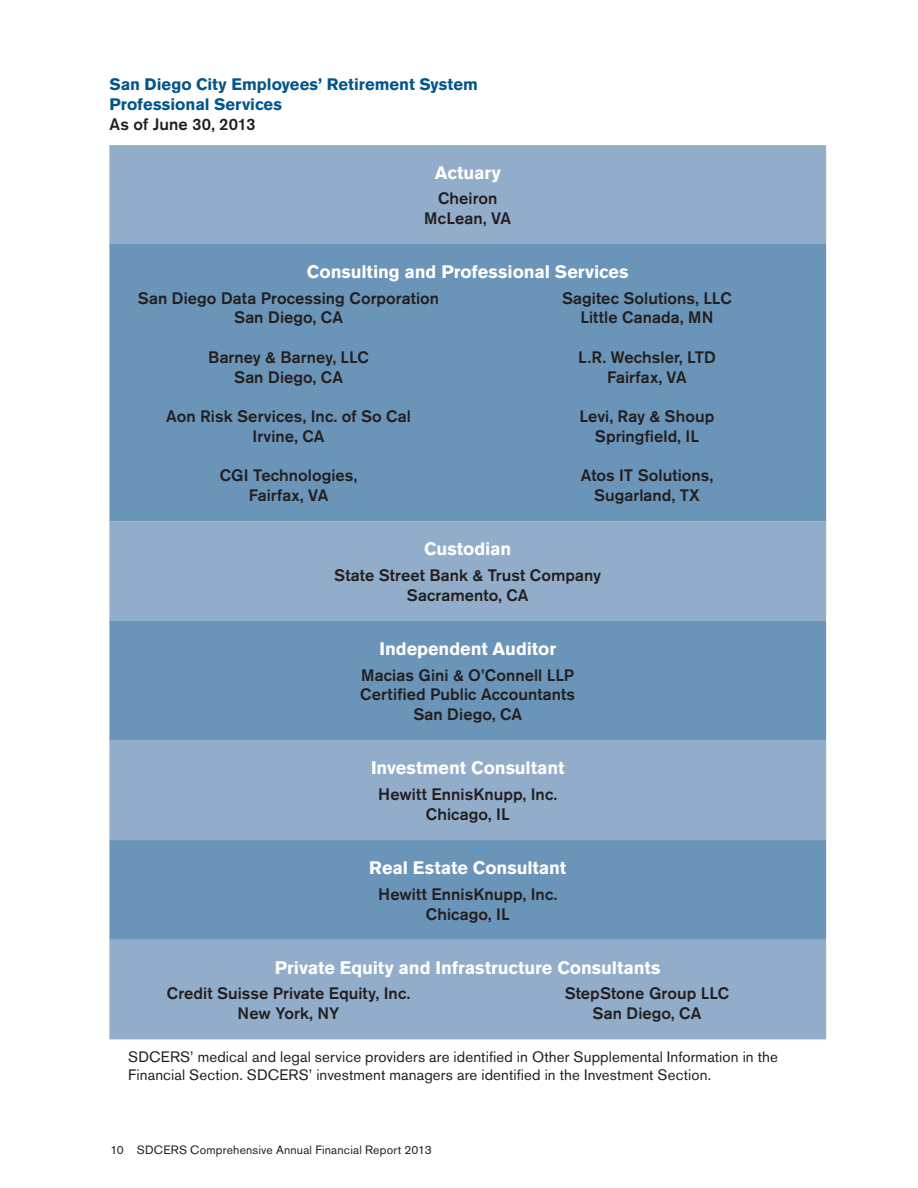
<style>
.page{position:relative;width:918px;height:1188px;background:#fff}
.page>*{position:absolute;margin:0;border:0;box-sizing:border-box;transform-origin:0 0}
.t1{font:700 18px "Akzidenz Grotesk BE";letter-spacing:-.005em;color:#fff}
.Subhead-Chart_Titles{font:500 16.5px/19.8px "Akzidenz Grotesk BE";letter-spacing:.005em;color:#231f20;text-align:center}
.Subhead-Chart_Titles-2{font:700 16.5px "Akzidenz Grotesk BE";color:#00558b}
.Body_Copy-Charlotte{font:15px/18px "Akzidenz Grotesk BE";letter-spacing:.01em;color:#231f20}
.t2{font:12px "Akzidenz Grotesk BE";letter-spacing:.015em;color:#231f20}
</style>
<div class="page">
<div style="left:109px;top:145px;width:717px;height:894px;background:#91adca"></div>
<svg style="left:109px;top:244px;width:717px;height:696px;background:#769bbd"></svg>
<p class="Subhead-Chart_Titles-2" style="left:109px;top:75px;width:370px">San Diego City Employees’ Retirement System</p>
<p class="Subhead-Chart_Titles-2" style="left:109px;top:95px;width:174px">Professional Services</p>
<p class="Subhead-Chart_Titles" style="left:109px;top:114px;width:148px">As of June 30, 2013</p>
<p class="t1" style="left:435px;top:162px;width:67px">Actuary</p>
<p class="Subhead-Chart_Titles" style="left:438px;top:188px;width:61px">Cheiron</p>
<p class="Subhead-Chart_Titles" style="left:424px;top:208px;width:88px">McLean, VA</p>
<p class="t1" style="left:307px;top:261px;width:323px">Consulting and Professional Services</p>
<p class="Subhead-Chart_Titles" style="left:138px;top:288px;width:303px">San Diego Data Processing Corporation</p>
<p class="Subhead-Chart_Titles" style="left:234px;top:308px;width:110px">San Diego, CA</p>
<p class="Subhead-Chart_Titles" style="left:562px;top:288px;width:171px">Sagitec Solutions, LLC</p>
<p class="Subhead-Chart_Titles" style="left:581px;top:308px;width:134px">Little Canada, MN</p>
<p class="Subhead-Chart_Titles" style="left:208px;top:347px;width:162px">Barney &amp; Barney, LLC</p>
<p class="Subhead-Chart_Titles" style="left:234px;top:367px;width:110px">San Diego, CA</p>
<p class="Subhead-Chart_Titles" style="left:166px;top:406px;width:246px">Aon Risk Services, Inc. of So Cal</p>
<p class="Subhead-Chart_Titles" style="left:253px;top:426px;width:74px">Irvine, CA</p>
<p class="Subhead-Chart_Titles" style="left:220px;top:466px;width:139px">CGI Technologies,</p>
<p class="Subhead-Chart_Titles" style="left:249px;top:485px;width:81px">Fairfax, VA</p>
<p class="Subhead-Chart_Titles" style="left:578px;top:347px;width:139px">L.R. Wechsler, LTD</p>
<p class="Subhead-Chart_Titles" style="left:607px;top:367px;width:81px">Fairfax, VA</p>
<p class="Subhead-Chart_Titles" style="left:580px;top:406px;width:136px">Levi, Ray &amp; Shoup</p>
<p class="Subhead-Chart_Titles" style="left:595px;top:426px;width:106px">Springfield, IL</p>
<p class="Subhead-Chart_Titles" style="left:581px;top:466px;width:134px">Atos IT Solutions,<br>Sugarland, TX</p>
<p class="t1" style="left:424px;top:538px;width:89px">Custodian</p>
<p class="Subhead-Chart_Titles" style="left:334px;top:565px;width:268px">State Street Bank &amp; Trust Company</p>
<p class="Subhead-Chart_Titles" style="left:407px;top:585px;width:123px">Sacramento, CA</p>
<p class="t1" style="left:379px;top:638px;width:178px">Independent Auditor</p>
<p class="Subhead-Chart_Titles" style="left:361px;top:665px;width:214px">Macias Gini &amp; O’Connell LLP</p>
<p class="Subhead-Chart_Titles" style="left:360px;top:685px;width:216px">Certified Public Accountants</p>
<p class="Subhead-Chart_Titles" style="left:413px;top:704px;width:110px">San Diego, CA</p>
<p class="t1" style="left:371px;top:758px;width:195px">Investment Consultant</p>
<p class="Subhead-Chart_Titles" style="left:378px;top:784px;width:181px">Hewitt EnnisKnupp, Inc.</p>
<p class="Subhead-Chart_Titles" style="left:426px;top:804px;width:85px">Chicago, IL</p>
<p class="t1" style="left:369px;top:857px;width:198px">Real Estate Consultant</p>
<p class="Subhead-Chart_Titles" style="left:378px;top:884px;width:181px">Hewitt EnnisKnupp, Inc.</p>
<p class="Subhead-Chart_Titles" style="left:426px;top:904px;width:85px">Chicago, IL</p>
<p class="t1" style="left:275px;top:957px;width:387px">Private Equity and Infrastructure Consultants</p>
<p class="Subhead-Chart_Titles" style="left:167px;top:984px;width:245px">Credit Suisse Private Equity, Inc.</p>
<p class="Subhead-Chart_Titles" style="left:238px;top:1003px;width:103px">New York, NY</p>
<p class="Subhead-Chart_Titles" style="left:565px;top:984px;width:166px">StepStone Group LLC</p>
<p class="Subhead-Chart_Titles" style="left:593px;top:1003px;width:110px">San Diego, CA</p>
<p class="Body_Copy-Charlotte" style="left:128px;top:1048px;width:651px">SDCERS’ medical and legal service providers are identified in Other Supplemental Information in the<br>Financial Section. SDCERS’ investment managers are identified in the Investment Section.</p>
<p class="t2" style="left:110px;top:1142px;width:323px">10 SDCERS Comprehensive Annual Financial Report 2013</p>
</div>
